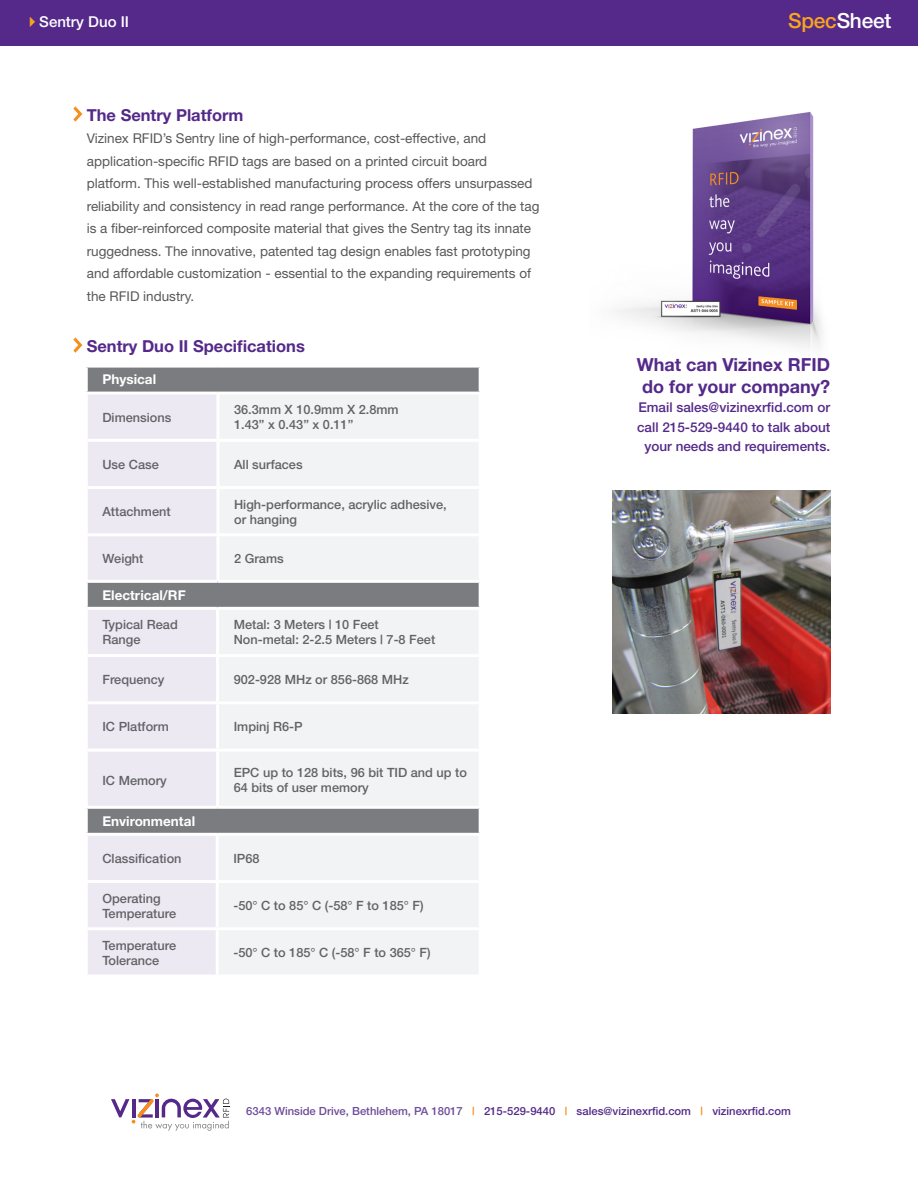
<style>
.page{position:relative;width:918px;height:1188px;background:#fff}
.page>*{position:absolute;margin:0;border:0;box-sizing:border-box;transform-origin:0 0}
.t1{font:500 20.85px "Helvetica Neue";letter-spacing:-.01em;color:#fff}
.Sidebar_Header{font:700 18px/21.8px "Helvetica Neue";color:#542989}
.t2{font:700 16.5px "Helvetica Neue";color:#542989}
.t3{font:500 15px "Helvetica Neue";color:#fff}
.body_copy{font:13.5px/22.5px "Helvetica Neue";color:#57585a}
.Sidebar_Header-2{font:500 13.5px/19.5px "Helvetica Neue";color:#542989;text-align:center}
.body{font:700 13.5px "Helvetica Neue CE";color:#fff}
.body-2{font:500 12.75px/15px "Helvetica Neue";color:#636366}
.t4{font:500 11.25px "Helvetica Neue";color:#542989}
.s1{color:#f9a51b}
.s2{color:#6d4c99}
.s3{color:#f68e1e}
</style>
<div class="page">
<svg style="left:111px;top:1093px;width:118px;height:38px"></svg>
<div style="left:0;top:0;width:918px;height:46px;background:#542989"></div>
<div style="left:86px;top:366px;width:394px;height:27px;background:#7a7c7f"></div>
<div style="left:88px;top:395px;width:128px;height:185px;background:#ece9f3"></div>
<div style="left:220px;top:395px;width:258px;height:185px;background:#f2f3f4"></div>
<hr style="left:85px;top:365px;width:133px;height:3px;background:#fff">
<hr style="left:85px;top:368px;width:3px;height:24px;background:#fff">
<hr style="left:218px;top:365px;width:264px;height:3px;background:#fff">
<hr style="left:479px;top:368px;width:3px;height:24px;background:#fff">
<hr style="left:85px;top:392px;width:133px;height:3px;background:#fff">
<hr style="left:218px;top:392px;width:264px;height:3px;background:#fff">
<hr style="left:85px;top:439px;width:133px;height:3px;background:#fff">
<hr style="left:218px;top:439px;width:264px;height:3px;background:#fff">
<hr style="left:85px;top:486px;width:133px;height:3px;background:#fff">
<hr style="left:218px;top:486px;width:264px;height:3px;background:#fff">
<hr style="left:85px;top:533px;width:133px;height:3px;background:#fff">
<hr style="left:218px;top:533px;width:264px;height:3px;background:#fff">
<div style="left:86px;top:581px;width:394px;height:27px;background:#7a7c7f"></div>
<div style="left:88px;top:610px;width:128px;height:196px;background:#ece9f3"></div>
<div style="left:219px;top:610px;width:259px;height:196px;background:#f2f3f4"></div>
<hr style="left:85px;top:580px;width:133px;height:3px;background:#fff">
<hr style="left:85px;top:583px;width:3px;height:24px;background:#fff">
<hr style="left:218px;top:580px;width:264px;height:3px;background:#fff">
<hr style="left:479px;top:583px;width:3px;height:24px;background:#fff">
<hr style="left:85px;top:607px;width:133px;height:3px;background:#fff">
<hr style="left:218px;top:607px;width:264px;height:3px;background:#fff">
<hr style="left:85px;top:654px;width:133px;height:3px;background:#fff">
<hr style="left:218px;top:654px;width:264px;height:3px;background:#fff">
<hr style="left:85px;top:701px;width:133px;height:3px;background:#fff">
<hr style="left:218px;top:701px;width:264px;height:3px;background:#fff">
<hr style="left:85px;top:749px;width:133px;height:3px;background:#fff">
<hr style="left:218px;top:749px;width:264px;height:3px;background:#fff">
<div style="left:86px;top:807px;width:394px;height:27px;background:#7a7c7f"></div>
<svg style="left:88px;top:836px;width:390px;height:139px"></svg>
<hr style="left:216px;top:836px;width:3px;height:44px;background:#fff">
<hr style="left:216px;top:883px;width:3px;height:44px;background:#fff">
<hr style="left:216px;top:930px;width:3px;height:45px;background:#fff">
<hr style="left:85px;top:806px;width:132px;height:3px;background:#fff">
<hr style="left:85px;top:809px;width:3px;height:24px;background:#fff">
<hr style="left:217px;top:806px;width:265px;height:3px;background:#fff">
<hr style="left:479px;top:809px;width:3px;height:24px;background:#fff">
<hr style="left:85px;top:833px;width:132px;height:3px;background:#fff">
<hr style="left:217px;top:833px;width:265px;height:3px;background:#fff">
<hr style="left:85px;top:880px;width:132px;height:3px;background:#fff">
<hr style="left:217px;top:880px;width:265px;height:3px;background:#fff">
<hr style="left:85px;top:927px;width:132px;height:3px;background:#fff">
<hr style="left:217px;top:927px;width:265px;height:3px;background:#fff">
<svg style="left:73px;top:106px;width:9px;height:16px"></svg>
<img style="left:616px;top:111px;width:206px;height:237px">
<svg style="left:73px;top:337px;width:9px;height:16px"></svg>
<img style="left:612px;top:490px;width:218px;height:223px">
<p class="t3" style="left:24px;top:13px;width:107px"><span class="s1">✔</span>Sentry Duo II</p>
<h1 class="t1" style="left:788px;top:8px;width:105px"><span class="s1">Spec</span>Sheet</h1>
<h1 class="t2" style="left:87px;top:105px;width:158px">The Sentry Platform</h1>
<p class="body_copy" style="left:87px;top:127px;width:454px">Vizinex RFID’s Sentry line of high-performance, cost-effective, and application-specific RFID tags are based on a printed circuit board platform. This well-established manufacturing process offers unsurpassed reliability and consistency in read range performance. At the core of the tag is a fiber-reinforced composite material that gives the Sentry tag its innate ruggedness. The innovative, patented tag design enables fast prototyping and affordable customization - essential to the expanding requirements of the RFID industry.</p>
<h1 class="t2" style="left:87px;top:336px;width:220px">Sentry Duo II Specifications</h1>
<p class="body" style="left:102px;top:371px;width:55px">Physical</p>
<p class="body-2" style="left:102px;top:410px;width:70px">Dimensions</p>
<p class="body-2" style="left:234px;top:402px;width:166px">36.3mm X 10.9mm X 2.8mm<br>1.43” x 0.43” x 0.11”</p>
<p class="body-2" style="left:102px;top:457px;width:58px">Use Case</p>
<p class="body-2" style="left:234px;top:457px;width:70px">All surfaces</p>
<p class="body-2" style="left:102px;top:504px;width:70px">Attachment</p>
<p class="body-2" style="left:234px;top:497px;width:214px">High-performance, acrylic adhesive, or hanging</p>
<p class="body-2" style="left:102px;top:551px;width:43px">Weight</p>
<p class="body-2" style="left:234px;top:551px;width:51px">2 Grams</p>
<p class="body" style="left:102px;top:586px;width:85px">Electrical/RF</p>
<p class="body-2" style="left:102px;top:617px;width:77px">Typical Read<br>Range</p>
<p class="body-2" style="left:234px;top:617px;width:203px">Metal: 3 Meters | 10 Feet<br>Non-metal: 2-2.5 Meters | 7-8 Feet</p>
<p class="body-2" style="left:102px;top:672px;width:64px">Frequency</p>
<p class="body-2" style="left:234px;top:672px;width:177px">902-928 MHz or 856-868 MHz</p>
<p class="body-2" style="left:102px;top:719px;width:68px">IC Platform</p>
<p class="body-2" style="left:234px;top:719px;width:70px">Impinj R6-P</p>
<p class="body-2" style="left:102px;top:773px;width:66px">IC Memory</p>
<p class="body-2" style="left:234px;top:765px;width:235px">EPC up to 128 bits, 96 bit TID and up to<br>64 bits of user memory</p>
<p class="body" style="left:102px;top:812px;width:94px">Environmental</p>
<p class="body-2" style="left:102px;top:851px;width:81px">Classification</p>
<p class="body-2" style="left:233px;top:851px;width:28px">IP68</p>
<p class="body-2" style="left:102px;top:890px;width:75px">Operating<br>Temperature</p>
<p class="body-2" style="left:233px;top:898px;width:192px">-50° C to 85° C (-58° F to 185° F)</p>
<p class="body-2" style="left:102px;top:938px;width:75px">Temperature<br>Tolerance</p>
<p class="body-2" style="left:233px;top:945px;width:199px">-50° C to 185° C (-58° F to 365° F)</p>
<p class="Sidebar_Header" style="left:637px;top:353px;width:195px">What can Vizinex RFID do for your company?</p>
<p class="Sidebar_Header-2" style="left:637px;top:398px;width:195px">Email sales@vizinexrfid.com or call 215-529-9440 to talk about your needs and requirements.</p>
<p class="t4" style="left:246px;top:1104px;width:546px"><span class="s2">6343 Winside Drive, Bethlehem, PA 18017</span> <span class="s3">|</span> 215-529-9440 <span class="s3">|</span> sales@vizinexrfid.com <span class="s3">|</span> vizinexrfid.com</p>
</div>
